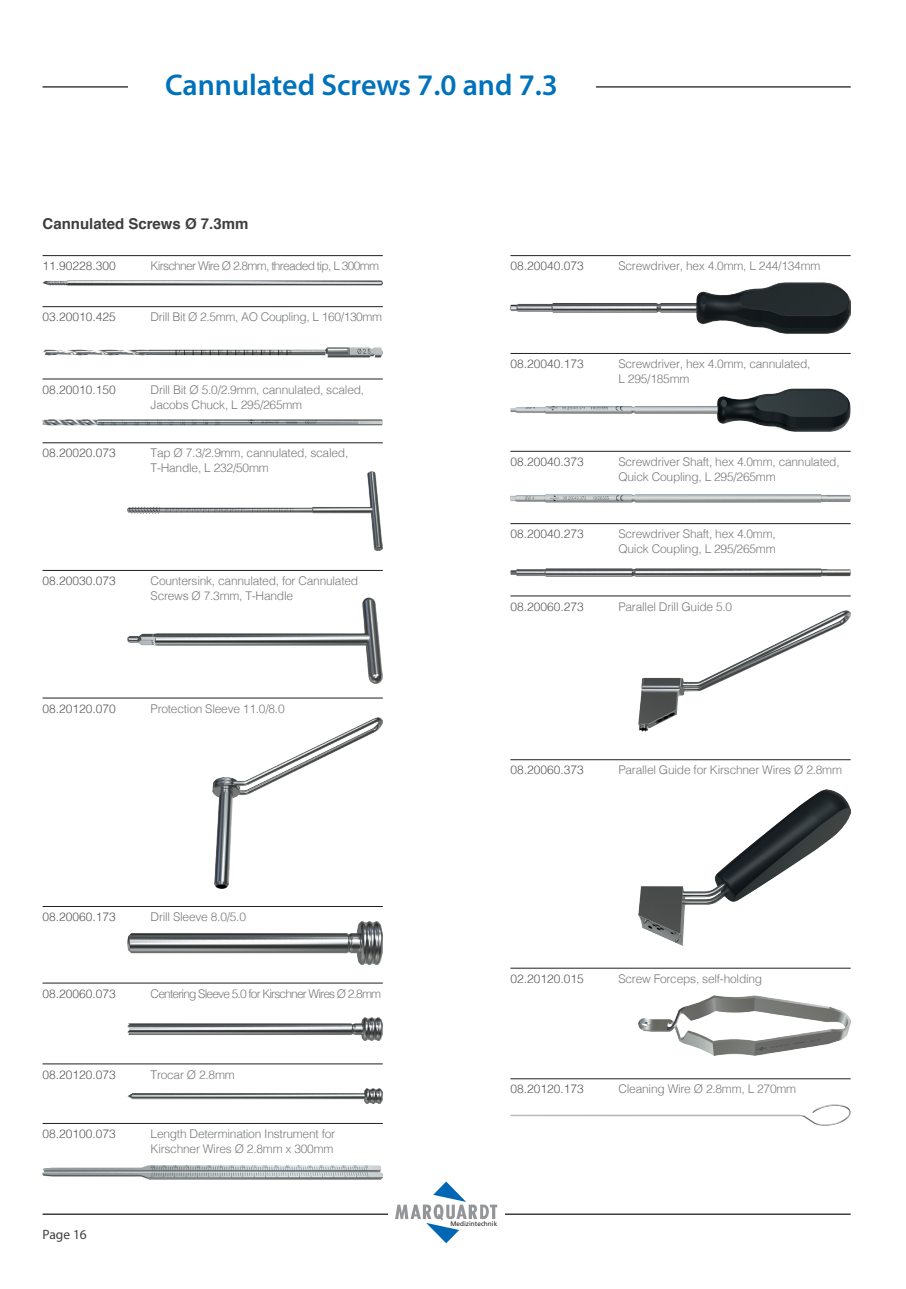
<style>
.page{position:relative;width:906px;height:1289px;background:#fff}
.page>*{position:absolute;margin:0;border:0;box-sizing:border-box;transform-origin:0 0}
.t1{font:600 30px "Myriad Pro";color:#0072bc}
.t2{font:700 15px "Helvetica";color:#3e3e3f}
.t3{font:13.5px "Myriad Pro";color:#3e3e3f}
.t4{font:300 12px/15px "Helvetica";letter-spacing:-.02em;color:#787a7d}
.t5{font:300 12px "Helvetica";color:#57585a}
.t6{font:300 12px "Helvetica";letter-spacing:-.07em;color:#787a7d}
.t7{font:300 12px "Helvetica";letter-spacing:-.06em;color:#787a7d}
.t8{font:6.6px "Frutiger LT Std";color:#231f20}
</style>
<div class="page">
<hr style="left:43px;top:86px;width:807px;height:2px;background:#3e3e3f">
<hr style="left:43px;top:1213px;width:807px;height:1px;background:#3e3e3f">
<div style="left:388px;top:1181px;width:117px;height:62px;background:#fff"></div>
<svg style="left:395px;top:1181px;width:102px;height:62px"></svg>
<div style="left:128px;top:77px;width:467px;height:18px;background:#fff"></div>
<hr style="left:43px;top:255px;width:340px;height:1px;background:#231f20">
<hr style="left:43px;top:306px;width:340px;height:1px;background:#231f20">
<hr style="left:43px;top:378px;width:340px;height:1px;background:#231f20">
<hr style="left:43px;top:442px;width:340px;height:1px;background:#231f20">
<hr style="left:43px;top:570px;width:340px;height:1px;background:#231f20">
<hr style="left:43px;top:697px;width:340px;height:1px;background:#231f20">
<hr style="left:43px;top:906px;width:340px;height:1px;background:#231f20">
<hr style="left:43px;top:982px;width:340px;height:1px;background:#231f20">
<hr style="left:43px;top:1123px;width:340px;height:1px;background:#231f20">
<hr style="left:510px;top:255px;width:340px;height:1px;background:#231f20">
<hr style="left:510px;top:451px;width:340px;height:1px;background:#231f20">
<hr style="left:510px;top:1078px;width:340px;height:1px;background:#231f20">
<hr style="left:510px;top:523px;width:340px;height:1px;background:#231f20">
<hr style="left:510px;top:967px;width:340px;height:1px;background:#231f20">
<hr style="left:510px;top:353px;width:340px;height:1px;background:#231f20">
<hr style="left:43px;top:1063px;width:340px;height:1px;background:#231f20">
<hr style="left:510px;top:595px;width:340px;height:1px;background:#231f20">
<hr style="left:510px;top:759px;width:340px;height:1px;background:#231f20">
<img style="left:43px;top:281px;width:340px;height:4px">
<img style="left:43px;top:347px;width:340px;height:10px">
<img style="left:43px;top:419px;width:340px;height:6px">
<img style="left:128px;top:471px;width:255px;height:79px">
<img style="left:128px;top:597px;width:255px;height:87px">
<img style="left:213px;top:717px;width:170px;height:171px">
<img style="left:128px;top:1017px;width:255px;height:23px">
<img style="left:128px;top:921px;width:255px;height:43px">
<img style="left:128px;top:1088px;width:255px;height:15px">
<img style="left:43px;top:1165px;width:340px;height:14px">
<img style="left:510px;top:283px;width:340px;height:50px">
<img style="left:510px;top:388px;width:340px;height:44px">
<img style="left:510px;top:494px;width:340px;height:8px">
<img style="left:510px;top:568px;width:340px;height:8px">
<img style="left:638px;top:995px;width:212px;height:60px">
<img style="left:510px;top:1104px;width:340px;height:21px">
<img style="left:638px;top:610px;width:212px;height:121px">
<img style="left:638px;top:789px;width:212px;height:156px">
<h1 class="t1" style="left:165px;top:66px;width:394px">Cannulated Screws 7.0 and 7.3</h1>
<p class="t2" style="left:43px;top:212px;width:207px">Cannulated Screws Ø 7.3mm</p>
<p class="t5" style="left:43px;top:256px;width:75px">11.90228.300</p>
<p class="t7" style="left:151px;top:256px;width:230px">Kirschner Wire Ø 2.8mm, threaded tip, L 300mm</p>
<p class="t5" style="left:43px;top:307px;width:75px">03.20010.425</p>
<p class="t4" style="left:151px;top:309px;width:233px">Drill Bit Ø 2.5mm, AO Coupling, L 160/130mm</p>
<p class="t5" style="left:43px;top:379px;width:75px">08.20010.150</p>
<p class="t4" style="left:151px;top:381px;width:215px">Drill Bit Ø 5.0/2.9mm, cannulated, scaled,<br>Jacobs Chuck, L 295/265mm</p>
<p class="t5" style="left:43px;top:443px;width:75px">08.20020.073</p>
<p class="t4" style="left:151px;top:445px;width:199px">Tap Ø 7.3/2.9mm, cannulated, scaled,<br>T-Handle, L 232/50mm</p>
<p class="t5" style="left:43px;top:570px;width:75px">08.20030.073</p>
<p class="t4" style="left:151px;top:572px;width:209px">Countersink, cannulated, for Cannulated<br>Screws Ø 7.3mm, T-Handle</p>
<p class="t5" style="left:43px;top:698px;width:75px">08.20120.070</p>
<p class="t4" style="left:151px;top:700px;width:136px">Protection Sleeve 11.0/8.0</p>
<p class="t5" style="left:43px;top:906px;width:75px">08.20060.173</p>
<p class="t4" style="left:151px;top:908px;width:97px">Drill Sleeve 8.0/5.0</p>
<p class="t5" style="left:43px;top:983px;width:75px">08.20060.073</p>
<p class="t6" style="left:151px;top:983px;width:232px">Centering Sleeve 5.0 for Kirschner Wires Ø 2.8mm</p>
<p class="t5" style="left:43px;top:1064px;width:75px">08.20120.073</p>
<p class="t4" style="left:151px;top:1065px;width:86px">Trocar Ø 2.8mm</p>
<p class="t5" style="left:43px;top:1123px;width:75px">08.20100.073</p>
<p class="t4" style="left:151px;top:1125px;width:186px">Length Determination Instrument for<br>Kirschner Wires Ø 2.8mm x 300mm</p>
<p class="t3" style="left:43px;top:1226px;width:46px">Page 16</p>
<p class="t5" style="left:510px;top:256px;width:75px">08.20040.073</p>
<p class="t4" style="left:618px;top:258px;width:203px">Screwdriver, hex 4.0mm, L 244/134mm</p>
<p class="t5" style="left:510px;top:353px;width:75px">08.20040.173</p>
<p class="t4" style="left:618px;top:355px;width:193px">Screwdriver, hex 4.0mm, cannulated,<br>L 295/185mm</p>
<p class="t5" style="left:510px;top:451px;width:75px">08.20040.373</p>
<p class="t4" style="left:618px;top:453px;width:223px">Screwdriver Shaft, hex 4.0mm, cannulated,<br>Quick Coupling, L 295/265mm</p>
<p class="t5" style="left:510px;top:524px;width:75px">08.20040.273</p>
<p class="t4" style="left:618px;top:525px;width:159px">Screwdriver Shaft, hex 4.0mm,<br>Quick Coupling, L 295/265mm</p>
<p class="t5" style="left:510px;top:596px;width:75px">08.20060.273</p>
<p class="t4" style="left:618px;top:598px;width:115px">Parallel Drill Guide 5.0</p>
<p class="t5" style="left:510px;top:759px;width:75px">08.20060.373</p>
<p class="t4" style="left:618px;top:761px;width:225px">Parallel Guide for Kirschner Wires Ø 2.8mm</p>
<p class="t5" style="left:510px;top:968px;width:75px">02.20120.015</p>
<p class="t4" style="left:618px;top:970px;width:145px">Screw Forceps, self-holding</p>
<p class="t5" style="left:510px;top:1078px;width:75px">08.20120.173</p>
<p class="t4" style="left:618px;top:1080px;width:179px">Cleaning Wire Ø 2.8mm, L 270mm</p>
<p class="t8" style="left:450px;top:1219px;width:48px">Medizintechnik</p>
</div>
